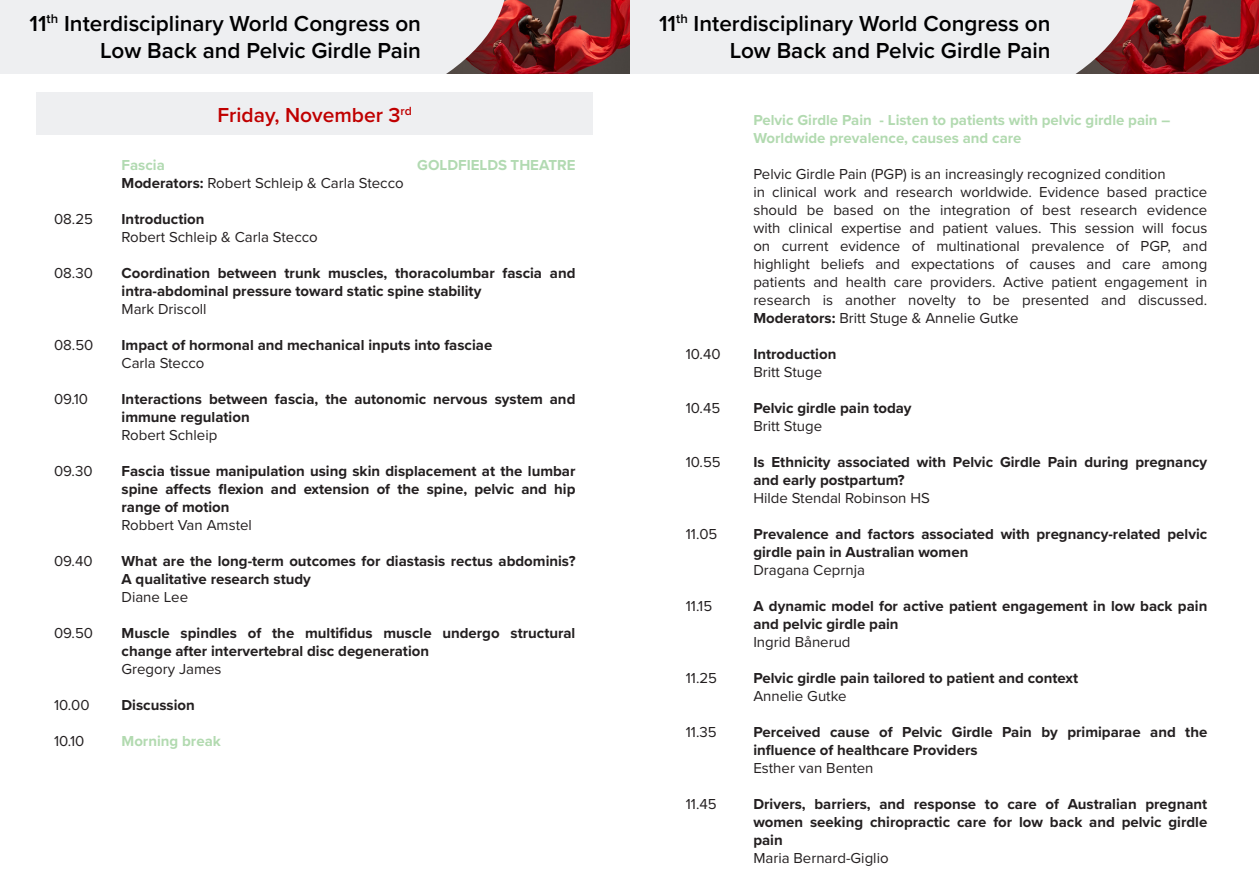
<style>
.page{position:relative;width:1259px;height:893px;background:#fff}
.page>*{position:absolute;margin:0;border:0;box-sizing:border-box;transform-origin:0 0}
.t1{font:600 22.5px/27px "Proxima Nova";color:#000001;text-align:right}
.t2{font:600 21px "Proxima Nova";color:#c00000}
.t3{font:700 15px "Proxima Nova";color:#231f20}
.t4{font:15px "Proxima Nova";color:#231f20}
.t5{font:700 15px "Proxima Nova";color:#b2dab0}
.t6{font:700 15px "Proxima Nova";color:#b2dab2}
.s1{font-weight:700}
</style>
<div class="page">
<img style="left:1136px;top:0;width:123px;height:74px">
<div style="left:629px;top:0;width:507px;height:74px;background:#eeeff1"></div>
<img style="left:507px;top:0;width:122px;height:74px">
<div style="left:0;top:0;width:507px;height:74px;background:#eeeff1"></div>
<div style="left:37px;top:92px;width:556px;height:43px;background:#eeeff1"></div>
<h1 class="t1" style="left:30px;top:9px;width:393px">11<sup>th</sup> Interdisciplinary World Congress on<br>Low Back and Pelvic Girdle Pain</h1>
<h1 class="t1" style="left:659px;top:9px;width:393px">11<sup>th</sup> Interdisciplinary World Congress on<br>Low Back and Pelvic Girdle Pain</h1>
<p class="t2" style="left:217px;top:99px;width:196px">Friday, November 3<sup>rd</sup></p>
<p class="t5" style="left:753px;top:108px;width:418px">Pelvic Girdle Pain - Listen to patients with pelvic girdle pain –</p>
<p class="t5" style="left:753px;top:126px;width:270px">Worldwide prevalence, causes and care</p>
<p class="t4" style="left:753px;top:162px;width:414px">Pelvic Girdle Pain (PGP) is an increasingly recognized condition</p>
<p class="t4" style="left:753px;top:180px;width:455px">in clinical work and research worldwide. Evidence based practice</p>
<p class="t4" style="left:753px;top:198px;width:455px">should be based on the integration of best research evidence</p>
<p class="t4" style="left:753px;top:216px;width:455px">with clinical expertise and patient values. This session will focus</p>
<p class="t4" style="left:753px;top:234px;width:455px">on current evidence of multinational prevalence of PGP, and</p>
<p class="t4" style="left:753px;top:252px;width:455px">highlight beliefs and expectations of causes and care among</p>
<p class="t4" style="left:753px;top:270px;width:455px">patients and health care providers. Active patient engagement in</p>
<p class="t4" style="left:753px;top:288px;width:455px">research is another novelty to be presented and discussed.</p>
<p class="t4" style="left:753px;top:306px;width:267px"><span class="s1">Moderators:</span> Britt Stuge &amp; Annelie Gutke</p>
<p class="t4" style="left:686px;top:342px;width:36px">10.40</p>
<p class="t3" style="left:753px;top:342px;width:84px">Introduction</p>
<p class="t4" style="left:753px;top:360px;width:70px">Britt Stuge</p>
<p class="t4" style="left:686px;top:396px;width:36px">10.45</p>
<p class="t3" style="left:753px;top:396px;width:160px">Pelvic girdle pain today</p>
<p class="t4" style="left:753px;top:414px;width:70px">Britt Stuge</p>
<p class="t4" style="left:686px;top:450px;width:36px">10.55</p>
<p class="t3" style="left:753px;top:450px;width:455px">Is Ethnicity associated with Pelvic Girdle Pain during pregnancy</p>
<p class="t3" style="left:753px;top:468px;width:153px">and early postpartum?</p>
<p class="t4" style="left:753px;top:486px;width:178px">Hilde Stendal Robinson HS</p>
<p class="t4" style="left:686px;top:522px;width:33px">11.05</p>
<p class="t3" style="left:753px;top:522px;width:455px">Prevalence and factors associated with pregnancy-related pelvic</p>
<p class="t3" style="left:753px;top:540px;width:216px">girdle pain in Australian women</p>
<p class="t4" style="left:753px;top:558px;width:113px">Dragana Ceprnja</p>
<p class="t4" style="left:686px;top:594px;width:28px">11.15</p>
<p class="t3" style="left:753px;top:594px;width:455px">A dynamic model for active patient engagement in low back pain</p>
<p class="t3" style="left:753px;top:612px;width:147px">and pelvic girdle pain</p>
<p class="t4" style="left:753px;top:630px;width:99px">Ingrid Bånerud</p>
<p class="t4" style="left:686px;top:666px;width:33px">11.25</p>
<p class="t3" style="left:753px;top:666px;width:326px">Pelvic girdle pain tailored to patient and context</p>
<p class="t4" style="left:753px;top:684px;width:95px">Annelie Gutke</p>
<p class="t4" style="left:686px;top:720px;width:32px">11.35</p>
<p class="t3" style="left:753px;top:720px;width:455px">Perceived cause of Pelvic Girdle Pain by primiparae and the</p>
<p class="t3" style="left:753px;top:738px;width:226px">influence of healthcare Providers</p>
<p class="t4" style="left:753px;top:756px;width:122px">Esther van Benten</p>
<p class="t4" style="left:686px;top:792px;width:32px">11.45</p>
<p class="t3" style="left:753px;top:792px;width:455px">Drivers, barriers, and response to care of Australian pregnant</p>
<p class="t3" style="left:753px;top:810px;width:455px">women seeking chiropractic care for low back and pelvic girdle</p>
<p class="t3" style="left:753px;top:828px;width:31px">pain</p>
<p class="t4" style="left:753px;top:846px;width:137px">Maria Bernard-Giglio</p>
<p class="t6" style="left:122px;top:154px;width:45px">Fascia</p>
<p class="t6" style="left:417px;top:154px;width:160px">GOLDFIELDS THEATRE</p>
<p class="t4" style="left:122px;top:172px;width:284px"><span class="s1">Moderators:</span> Robert Schleip &amp; Carla Stecco</p>
<p class="t4" style="left:54px;top:208px;width:41px">08.25</p>
<p class="t3" style="left:122px;top:208px;width:84px">Introduction</p>
<p class="t4" style="left:122px;top:226px;width:198px">Robert Schleip &amp; Carla Stecco</p>
<p class="t4" style="left:54px;top:262px;width:40px">08.30</p>
<p class="t3" style="left:122px;top:262px;width:455px">Coordination between trunk muscles, thoracolumbar fascia and</p>
<p class="t3" style="left:122px;top:280px;width:361px">intra-abdominal pressure toward static spine stability</p>
<p class="t4" style="left:122px;top:298px;width:87px">Mark Driscoll</p>
<p class="t4" style="left:54px;top:334px;width:41px">08.50</p>
<p class="t3" style="left:122px;top:334px;width:372px">Impact of hormonal and mechanical inputs into fasciae</p>
<p class="t4" style="left:122px;top:352px;width:84px">Carla Stecco</p>
<p class="t4" style="left:54px;top:388px;width:36px">09.10</p>
<p class="t3" style="left:122px;top:388px;width:455px">Interactions between fascia, the autonomic nervous system and</p>
<p class="t3" style="left:122px;top:406px;width:130px">immune regulation</p>
<p class="t4" style="left:122px;top:424px;width:97px">Robert Schleip</p>
<p class="t4" style="left:54px;top:460px;width:40px">09.30</p>
<p class="t3" style="left:122px;top:460px;width:455px">Fascia tissue manipulation using skin displacement at the lumbar</p>
<p class="t3" style="left:122px;top:478px;width:455px">spine affects flexion and extension of the spine, pelvic and hip</p>
<p class="t3" style="left:122px;top:496px;width:110px">range of motion</p>
<p class="t4" style="left:122px;top:514px;width:132px">Robbert Van Amstel</p>
<p class="t4" style="left:54px;top:550px;width:40px">09.40</p>
<p class="t3" style="left:122px;top:550px;width:455px">What are the long-term outcomes for diastasis rectus abdominis?</p>
<p class="t3" style="left:122px;top:568px;width:191px">A qualitative research study</p>
<p class="t4" style="left:122px;top:586px;width:68px">Diane Lee</p>
<p class="t4" style="left:54px;top:622px;width:41px">09.50</p>
<p class="t3" style="left:122px;top:622px;width:455px">Muscle spindles of the multifidus muscle undergo structural</p>
<p class="t3" style="left:122px;top:640px;width:309px">change after intervertebral disc degeneration</p>
<p class="t4" style="left:122px;top:658px;width:102px">Gregory James</p>
<p class="t4" style="left:54px;top:694px;width:37px">10.00</p>
<p class="t3" style="left:122px;top:694px;width:75px">Discussion</p>
<p class="t4" style="left:54px;top:730px;width:32px">10.10</p>
<p class="t5" style="left:122px;top:730px;width:101px">Morning break</p>
</div>
